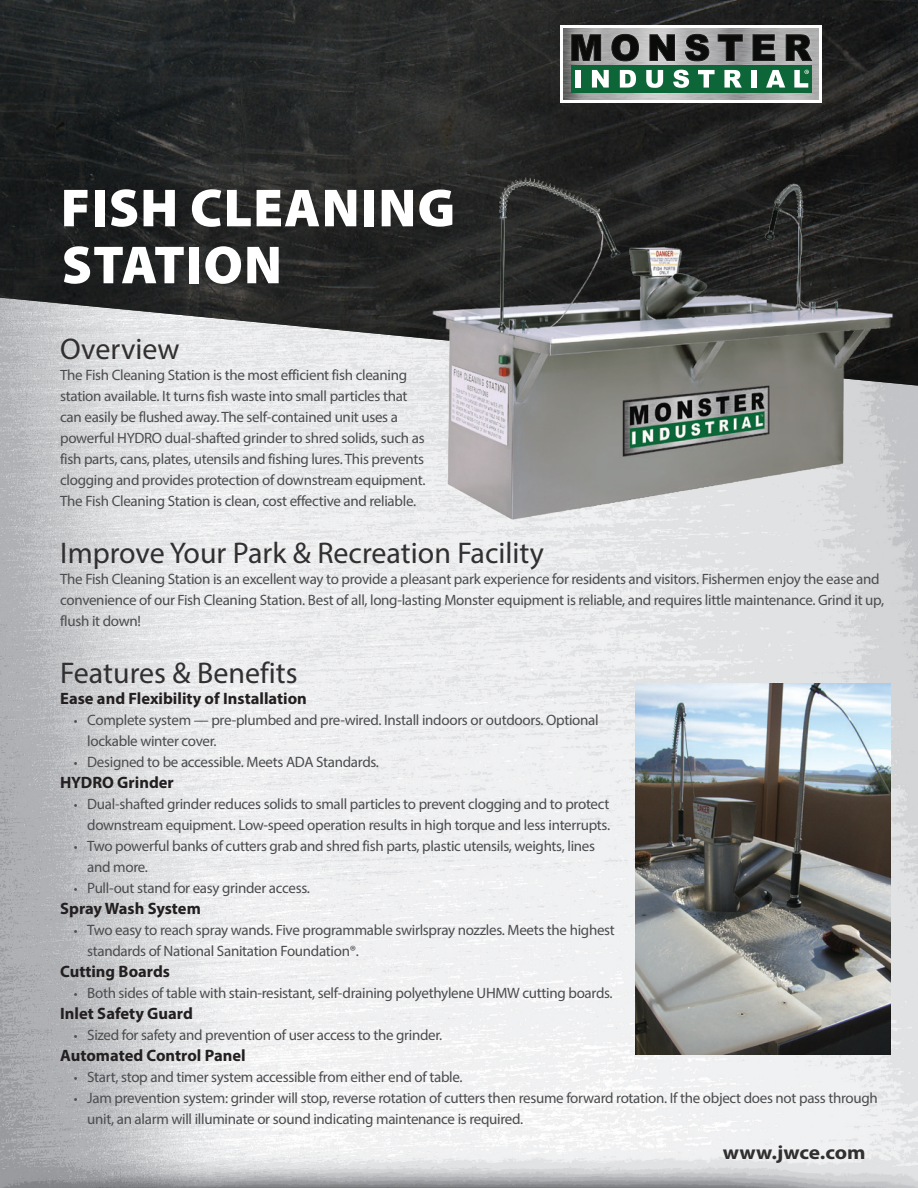
<style>
.page{position:relative;width:918px;height:1188px;background:#fff}
.page>*{position:absolute;margin:0;border:0;box-sizing:border-box;transform-origin:0 0}
.t1{font:900 54px/57px "Myriad Pro";letter-spacing:.02em;color:#fff}
.t2{font:30px "Myriad Pro";color:#312f30}
.t3{font:700 19.5px "Myriad Pro";color:#312f30;scale:1.1 1}
.t4{font:700 16.5px "Myriad Pro";color:#231f20}
.t5{font:15px/21px "Myriad Pro";letter-spacing:-.02em;color:#4b4c4d}
.s1{font-size:13.5px}
</style>
<div class="page">
<img style="left:0;top:387px;width:918px;height:801px">
<img style="left:0;top:0;width:918px;height:387px">
<div style="left:552px;top:16px;width:295px;height:111px;background:#231f20"></div>
<svg style="left:561px;top:25px;width:261px;height:78px;background:#f0f0f0"></svg>
<img style="left:564px;top:28px;width:255px;height:71px">
<div style="left:572px;top:65px;width:240px;height:27px;background:#0c6638"></div>
<img style="left:567px;top:30px;width:249px;height:36px">
<svg style="left:571px;top:34px;width:30px;height:27px"></svg>
<svg style="left:612px;top:34px;width:27px;height:27px"></svg>
<svg style="left:650px;top:34px;width:25px;height:27px"></svg>
<svg style="left:685px;top:34px;width:24px;height:27px"></svg>
<svg style="left:718px;top:34px;width:25px;height:27px"></svg>
<svg style="left:753px;top:34px;width:22px;height:27px"></svg>
<svg style="left:786px;top:34px;width:26px;height:27px"></svg>
<div style="left:575px;top:70px;width:6px;height:18px;background:#fff"></div>
<svg style="left:592px;top:70px;width:17px;height:18px"></svg>
<svg style="left:620px;top:70px;width:16px;height:18px"></svg>
<svg style="left:646px;top:70px;width:17px;height:18px"></svg>
<svg style="left:673px;top:70px;width:16px;height:18px"></svg>
<svg style="left:698px;top:70px;width:17px;height:18px"></svg>
<svg style="left:724px;top:70px;width:18px;height:18px"></svg>
<div style="left:751px;top:70px;width:6px;height:18px;background:#fff"></div>
<svg style="left:766px;top:70px;width:19px;height:18px"></svg>
<svg style="left:794px;top:70px;width:15px;height:18px"></svg>
<img style="left:635px;top:684px;width:256px;height:370px">
<img style="left:430px;top:175px;width:466px;height:349px">
<h1 class="t1" style="left:61px;top:177px;width:396px">FISH CLEANING<br>STATION</h1>
<h2 class="t2" style="left:60px;top:330px;width:121px">Overview</h2>
<p class="t5" style="left:60px;top:364px;width:367px">The Fish Cleaning Station is the most efficient fish cleaning station available. It turns fish waste into small particles that can easily be flushed away. The self-contained unit uses a powerful HYDRO dual-shafted grinder to shred solids, such as fish parts, cans, plates, utensils and fishing lures. This prevents clogging and provides protection of downstream equipment.<br>The Fish Cleaning Station is clean, cost effective and reliable.</p>
<h2 class="t2" style="left:60px;top:534px;width:485px">Improve Your Park &amp; Recreation Facility</h2>
<p class="t5" style="left:60px;top:568px;width:825px">The Fish Cleaning Station is an excellent way to provide a pleasant park experience for residents and visitors. Fishermen enjoy the ease and convenience of our Fish Cleaning Station. Best of all, long-lasting Monster equipment is reliable, and requires little maintenance. Grind it up, flush it down!</p>
<h2 class="t2" style="left:60px;top:654px;width:239px">Features &amp; Benefits</h2>
<p class="t4" style="left:60px;top:688px;width:248px">Ease and Flexibility of Installation</p>
<p class="t5" style="left:87px;top:709px;width:513px;text-indent:-14px"><span class="s1">•</span> Complete system — pre-plumbed and pre-wired. Install indoors or outdoors. Optional lockable winter cover.</p>
<p class="t5" style="left:74px;top:751px;width:307px"><span class="s1">•</span> Designed to be accessible. Meets ADA Standards.</p>
<p class="t4" style="left:60px;top:772px;width:115px">HYDRO Grinder</p>
<p class="t5" style="left:74px;top:793px;width:538px;text-align:right"><span class="s1">•</span> Dual-shafted grinder reduces solids to small particles to prevent clogging and to protect downstream equipment. Low-speed operation results in high torque and less interrupts.</p>
<p class="t5" style="left:87px;top:835px;width:509px;text-indent:-14px"><span class="s1">•</span> Two powerful banks of cutters grab and shred fish parts, plastic utensils, weights, lines and more.</p>
<p class="t5" style="left:74px;top:877px;width:238px"><span class="s1">•</span> Pull-out stand for easy grinder access.</p>
<p class="t4" style="left:60px;top:898px;width:142px">Spray Wash System</p>
<p class="t5" style="left:87px;top:919px;width:529px;text-indent:-14px"><span class="s1">•</span> Two easy to reach spray wands. Five programmable swirlspray nozzles. Meets the highest standards of National Sanitation Foundation®.</p>
<p class="t4" style="left:60px;top:961px;width:111px">Cutting Boards</p>
<p class="t5" style="left:74px;top:982px;width:541px"><span class="s1">•</span> Both sides of table with stain-resistant, self-draining polyethylene UHMW cutting boards.</p>
<p class="t4" style="left:60px;top:1003px;width:134px">Inlet Safety Guard</p>
<p class="t5" style="left:74px;top:1024px;width:370px"><span class="s1">•</span> Sized for safety and prevention of user access to the grinder.</p>
<p class="t4" style="left:60px;top:1045px;width:187px">Automated Control Panel</p>
<p class="t5" style="left:74px;top:1066px;width:390px"><span class="s1">•</span> Start, stop and timer system accessible from either end of table.</p>
<p class="t5" style="left:87px;top:1087px;width:792px;text-indent:-14px"><span class="s1">•</span> Jam prevention system: grinder will stop, reverse rotation of cutters then resume forward rotation. If the object does not pass through unit, an alarm will illuminate or sound indicating maintenance is required.</p>
<h3 class="t3" style="left:723px;top:1140px;width:131px">www.jwce.com</h3>
</div>
